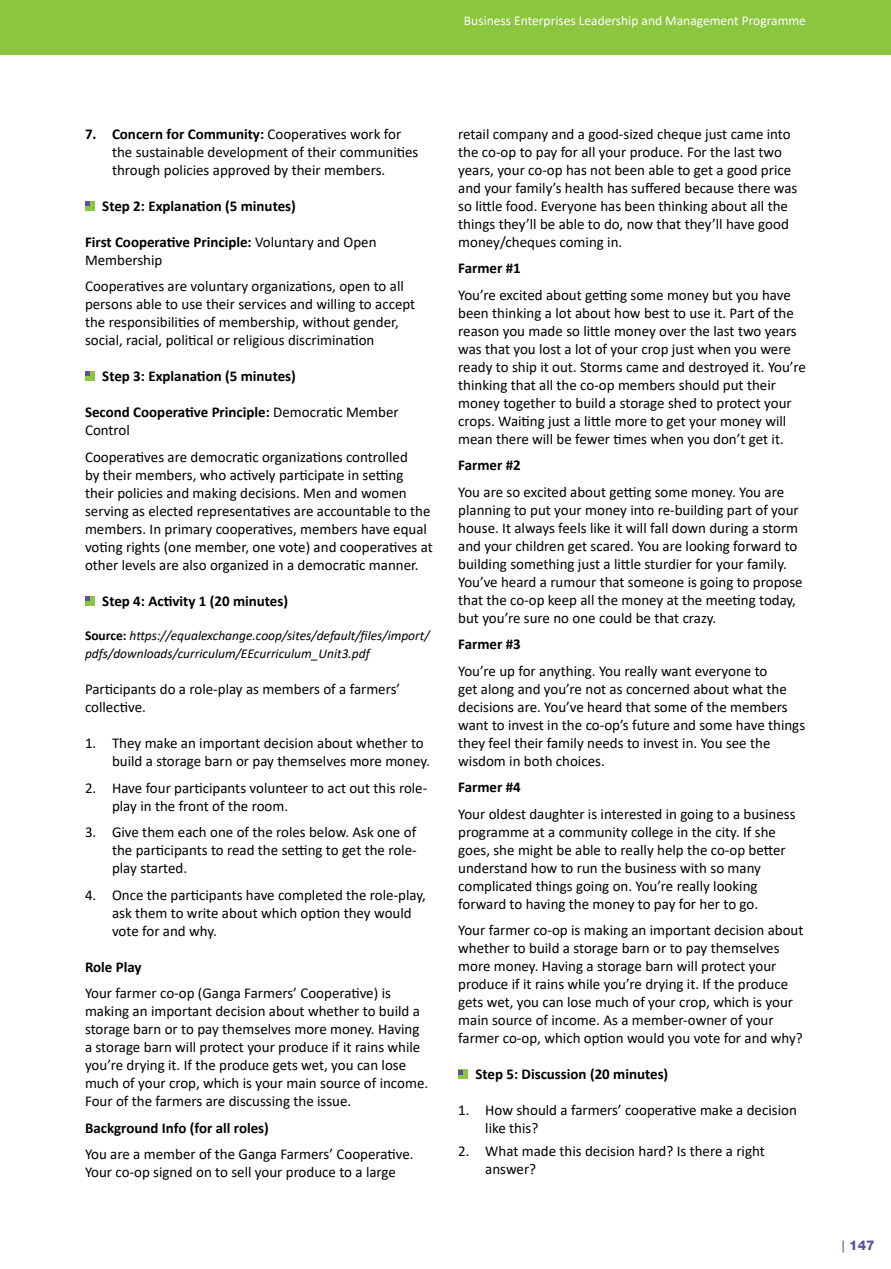
<style>
.page{position:relative;width:891px;height:1269px;background:#fff}
.page>*{position:absolute;margin:0;border:0;box-sizing:border-box;transform-origin:0 0}
.t1{font:15px/18px "Calibri";color:#000}
.t2{font:700 15px/18px "Calibri";color:#000}
.t3{font:italic 13.5px/18px "Calibri";color:#000}
.t4{font:13.5px "Calibri";color:#fff}
.t5{font:800 13.5px "Helvetica Neue LT Pro";color:#5a51a4}
.s1{font-weight:700}
.s2{font-weight:400}
.s3{font-weight:700;font-style:normal}
.s4{font-family:"Calibri";font-weight:400}
</style>
<div class="page">
<div style="left:0;top:0;width:891px;height:55px;background:#8cc63e"></div>
<div style="left:85px;top:201px;width:10px;height:10px;background:#8cc63e"></div>
<svg style="left:85px;top:201px;width:5px;height:5px"></svg>
<div style="left:85px;top:372px;width:10px;height:9px;background:#8cc63e"></div>
<svg style="left:85px;top:372px;width:5px;height:4px"></svg>
<div style="left:85px;top:596px;width:10px;height:10px;background:#8cc63e"></div>
<svg style="left:85px;top:596px;width:5px;height:5px"></svg>
<div style="left:458px;top:1070px;width:10px;height:9px;background:#8cc63e"></div>
<svg style="left:458px;top:1070px;width:5px;height:4px"></svg>
<p class="t4" style="left:464px;top:11px;width:343px">Business Enterprises Leadership and Management Programme</p>
<p class="t1" style="left:112px;top:124px;width:308px;text-indent:-27px"><span class="s1">7. Concern for Community:</span> Cooperatives work for the sustainable development of their communities through policies approved by their members.</p>
<p class="t2" style="left:102px;top:197px;width:195px">Step 2: Explanation (5 minutes)</p>
<p class="t2" style="left:85px;top:233px;width:293px">First Cooperative Principle: <span class="s2">Voluntary and Open<br>Membership</span></p>
<p class="t1" style="left:85px;top:277px;width:332px">Cooperatives are voluntary organizations, open to all persons able to use their services and willing to accept the responsibilities of membership, without gender, social, racial, political or religious discrimination</p>
<p class="t2" style="left:102px;top:367px;width:195px">Step 3: Explanation (5 minutes)</p>
<p class="t2" style="left:85px;top:403px;width:315px">Second Cooperative Principle: <span class="s2">Democratic Member<br>Control</span></p>
<p class="t1" style="left:85px;top:447px;width:349px">Cooperatives are democratic organizations controlled<br>by their members, who actively participate in setting their policies and making decisions. Men and women serving as elected representatives are accountable to the members. In primary cooperatives, members have equal voting rights (one member, one vote) and cooperatives at other levels are also organized in a democratic manner.</p>
<p class="t2" style="left:102px;top:592px;width:187px">Step 4: Activity 1 (20 minutes)</p>
<p class="t3" style="left:85px;top:626px;width:346px"><span class="s3">Source:</span> https://equalexchange.coop/sites/default/files/import/ pdfs/downloads/curriculum/EEcurriculum_Unit3.pdf</p>
<p class="t1" style="left:85px;top:680px;width:317px">Participants do a role-play as members of a farmers’ collective.</p>
<p class="t1" style="left:112px;top:734px;width:319px;text-indent:-27px">1. They make an important decision about whether to build a storage barn or pay themselves more money.</p>
<p class="t1" style="left:112px;top:778px;width:317px;text-indent:-27px">2. Have four participants volunteer to act out this role&shy;play in the front of the room.</p>
<p class="t1" style="left:112px;top:823px;width:306px;text-align:justify;text-indent:-27px">3. Give them each one of the roles below. Ask one of the participants to read the setting to get the role&shy;play started.</p>
<p class="t1" style="left:112px;top:885px;width:315px;text-indent:-27px">4. Once the participants have completed the role-play, ask them to write about which option they would vote for and why.</p>
<p class="t2" style="left:85px;top:957px;width:58px">Role Play</p>
<p class="t1" style="left:85px;top:984px;width:345px">Your farmer co-op (Ganga Farmers’ Cooperative) is making an important decision about whether to build a storage barn or to pay themselves more money. Having a storage barn will protect your produce if it rains while you’re drying it. If the produce gets wet, you can lose much of your crop, which is your main source of income.<br>Four of the farmers are discussing the issue.</p>
<p class="t2" style="left:85px;top:1118px;width:185px">Background Info (for all roles)</p>
<p class="t1" style="left:85px;top:1145px;width:330px">You are a member of the Ganga Farmers’ Cooperative.<br>Your co-op signed on to sell your produce to a large</p>
<p class="t1" style="left:458px;top:124px;width:341px">retail company and a good-sized cheque just came into the co-op to pay for all your produce. For the last two years, your co-op has not been able to get a good price and your family’s health has suffered because there was so little food. Everyone has been thinking about all the things they’ll be able to do, now that they’ll have good money/cheques coming in.</p>
<p class="t2" style="left:458px;top:259px;width:64px">Farmer #1</p>
<p class="t1" style="left:458px;top:285px;width:349px">You’re excited about getting some money but you have been thinking a lot about how best to use it. Part of the reason you made so little money over the last two years was that you lost a lot of your crop just when you were ready to ship it out. Storms came and destroyed it. You’re thinking that all the co-op members should put their money together to build a storage shed to protect your crops. Waiting just a little more to get your money will mean there will be fewer times when you don’t get it.</p>
<p class="t2" style="left:458px;top:456px;width:64px">Farmer #2</p>
<p class="t1" style="left:458px;top:482px;width:346px">You are so excited about getting some money. You are planning to put your money into re-building part of your house. It always feels like it will fall down during a storm and your children get scared. You are looking forward to building something just a little sturdier for your family.<br>You’ve heard a rumour that someone is going to propose that the co-op keep all the money at the meeting today, but you’re sure no one could be that crazy.</p>
<p class="t2" style="left:458px;top:635px;width:64px">Farmer #3</p>
<p class="t1" style="left:458px;top:661px;width:348px">You’re up for anything. You really want everyone to<br>get along and you’re not as concerned about what the decisions are. You’ve heard that some of the members want to invest in the co-op’s future and some have things they feel their family needs to invest in. You see the wisdom in both choices.</p>
<p class="t2" style="left:458px;top:778px;width:64px">Farmer #4</p>
<p class="t1" style="left:458px;top:805px;width:339px">Your oldest daughter is interested in going to a business programme at a community college in the city. If she goes, she might be able to really help the co-op better understand how to run the business with so many complicated things going on. You’re really looking forward to having the money to pay for her to go.</p>
<p class="t1" style="left:458px;top:921px;width:347px">Your farmer co-op is making an important decision about whether to build a storage barn or to pay themselves more money. Having a storage barn will protect your produce if it rains while you’re drying it. If the produce gets wet, you can lose much of your crop, which is your main source of income. As a member-owner of your farmer co-op, which option would you vote for and why?</p>
<p class="t2" style="left:476px;top:1065px;width:194px">Step 5: Discussion (20 minutes)</p>
<p class="t1" style="left:485px;top:1101px;width:313px;text-indent:-27px">1. How should a farmers’ cooperative make a decision like this?</p>
<p class="t1" style="left:485px;top:1141px;width:281px;text-indent:-27px">2. What made this decision hard? Is there a right answer?</p>
<p class="t5" style="left:840px;top:1237px;width:36px"><span class="s4">|</span> 147</p>
</div>
